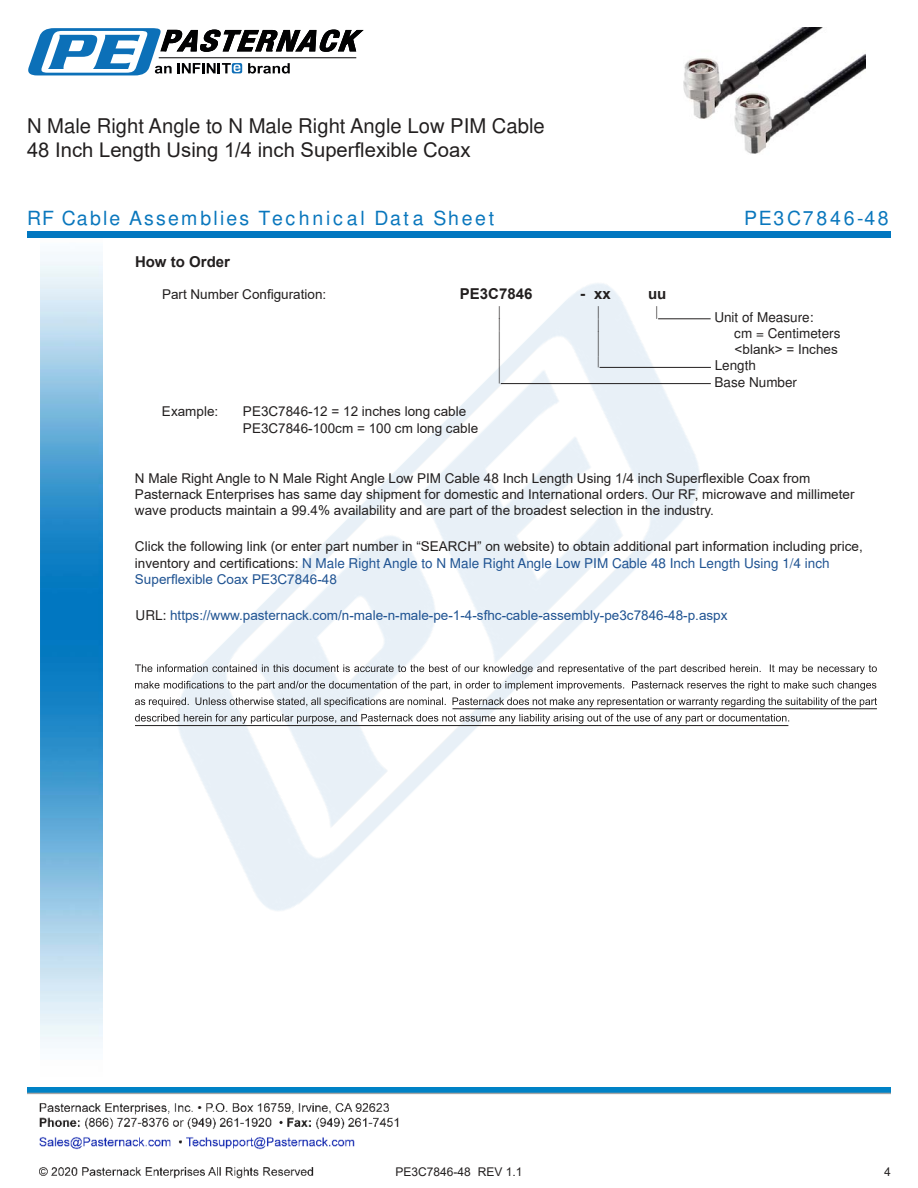
<style>
.page{position:relative;width:918px;height:1188px;background:#fff}
.page>*{position:absolute;margin:0;border:0;box-sizing:border-box;transform-origin:0 0}
.t1{font:30px "Arial";color:#221f1f;scale:.33 1}
.t2{font:26.85px "Arial";color:#221f1f;scale:.37 1}
.t3{font:25.8px "Arial";color:#221f1f;scale:.39 1}
.t4{font:20.25px/24.3px "Arial";color:#221f1f}
.t5{font:900 19.5px "Arial";letter-spacing:.12em;color:#0a77bd}
.t6{font:900 19.5px "Arial";letter-spacing:.14em;color:#0a77bd}
.t7{font:700 15px "Arial";color:#221f1f}
.t8{font:700 15px "Arial";color:#221f1f;scale:1.04 1}
.t9{font:13.5px/16.2px "Arial";color:#221f1f}
.t10{font:13.5px "Arial";color:#1f5392}
.t11{font:13.5px "Arial";color:#221f1f;scale:.75 1}
.t12{font:12px "Arial";color:#221f1f}
.t13{font:11.25px "Arial";color:#221f1f;scale:.86 1}
.s1{color:#1f5392}
.s2{color:#221f1f}
</style>
<div class="page">
<img style="left:39px;top:1103px;width:360px;height:76px">
<img style="left:102px;top:254px;width:719px;height:716px">
<img style="left:27px;top:1088px;width:864px;height:7px">
<img style="left:40px;top:237px;width:62px;height:811px">
<div style="left:27px;top:231px;width:864px;height:6px;background:#0177c0"></div>
<svg style="left:28px;top:28px;width:336px;height:47px"></svg>
<hr style="left:658px;top:318px;width:53px;height:1px;background:#221f1f">
<hr style="left:600px;top:367px;width:111px;height:1px;background:#221f1f">
<hr style="left:501px;top:383px;width:210px;height:1px;background:#221f1f">
<svg style="left:135px;top:664px;width:742px;height:10px"></svg>
<svg style="left:135px;top:681px;width:741px;height:10px"></svg>
<svg style="left:135px;top:697px;width:742px;height:10px"></svg>
<svg style="left:135px;top:714px;width:654px;height:10px"></svg>
<hr style="left:453px;top:708px;width:424px;height:1px;background:#221f1f">
<hr style="left:135px;top:725px;width:653px;height:1px;background:#221f1f">
<img style="left:683px;top:27px;width:183px;height:127px">
<h3 class="t4" style="left:27px;top:115px;width:519px">N Male Right Angle to N Male Right Angle Low PIM Cable<br>48 Inch Length Using 1/4 inch Super昀氀exible Coax</h3>
<h3 class="t5" style="left:27px;top:207px;width:469px">RF Cable Assemblies Technical Data Sheet</h3>
<h3 class="t6" style="left:744px;top:207px;width:146px">PE3C7846-48</h3>
<p class="t7" style="left:135px;top:252px;width:97px">How to Order</p>
<p class="t9" style="left:162px;top:286px;width:166px">Part Number Con昀椀guration:</p>
<p class="t7" style="left:460px;top:283px;width:74px">PE3C7846</p>
<p class="t8" style="left:580px;top:285px;width:31px">- xx</p>
<p class="t7" style="left:648px;top:283px;width:20px">uu</p>
<p class="t11" style="left:498px;top:306px;width:5px">|</p>
<p class="t11" style="left:597px;top:306px;width:5px">|</p>
<p class="t11" style="left:656px;top:306px;width:5px">|</p>
<p class="t9" style="left:714px;top:310px;width:101px">Unit of Measure:</p>
<p class="t11" style="left:498px;top:318px;width:5px">|</p>
<p class="t11" style="left:597px;top:319px;width:5px">|</p>
<p class="t9" style="left:734px;top:326px;width:108px">cm = Centimeters</p>
<h1 class="t1" style="left:498px;top:331px;width:9px">|</h1>
<h2 class="t2" style="left:597px;top:331px;width:9px">|</h2>
<p class="t9" style="left:735px;top:341px;width:105px">&lt;blank&gt; = Inches</p>
<p class="t13" style="left:597px;top:357px;width:4px">|</p>
<p class="t9" style="left:715px;top:359px;width:43px">Length</p>
<h3 class="t3" style="left:498px;top:359px;width:8px">|</h3>
<p class="t9" style="left:715px;top:375px;width:84px">Base Number</p>
<p class="t9" style="left:162px;top:403px;width:58px">Example:</p>
<p class="t9" style="left:243px;top:403px;width:237px">PE3C7846-12 = 12 inches long cable<br>PE3C7846-100cm = 100 cm long cable</p>
<p class="t9" style="left:135px;top:470px;width:721px">N Male Right Angle to N Male Right Angle Low PIM Cable 48 Inch Length Using 1/4 inch Super昀氀exible Coax from<br>Pasternack Enterprises has same day shipment for domestic and International orders. Our RF, microwave and millimeter wave products maintain a 99.4% availability and are part of the broadest selection in the industry.</p>
<p class="t9" style="left:135px;top:538px;width:729px">Click the following link (or enter part number in “SEARCH” on website) to obtain additional part information including price, inventory and certi昀椀cations: <span class="s1">N Male Right Angle to N Male Right Angle Low PIM Cable 48 Inch Length Using 1/4 inch<br>Super昀氀exible Coax PE3C7846-48</span></p>
<p class="t10" style="left:136px;top:606px;width:593px"><span class="s2">URL:</span> https://www.pasternack.com/n-male-n-male-pe-1-4-sfhc-cable-assembly-pe3c7846-48-p.aspx</p>
<p class="t12" style="left:396px;top:1163px;width:128px">PE3C7846-48 REV 1.1</p>
<p class="t12" style="left:884px;top:1167px;width:8px">4</p>
</div>
